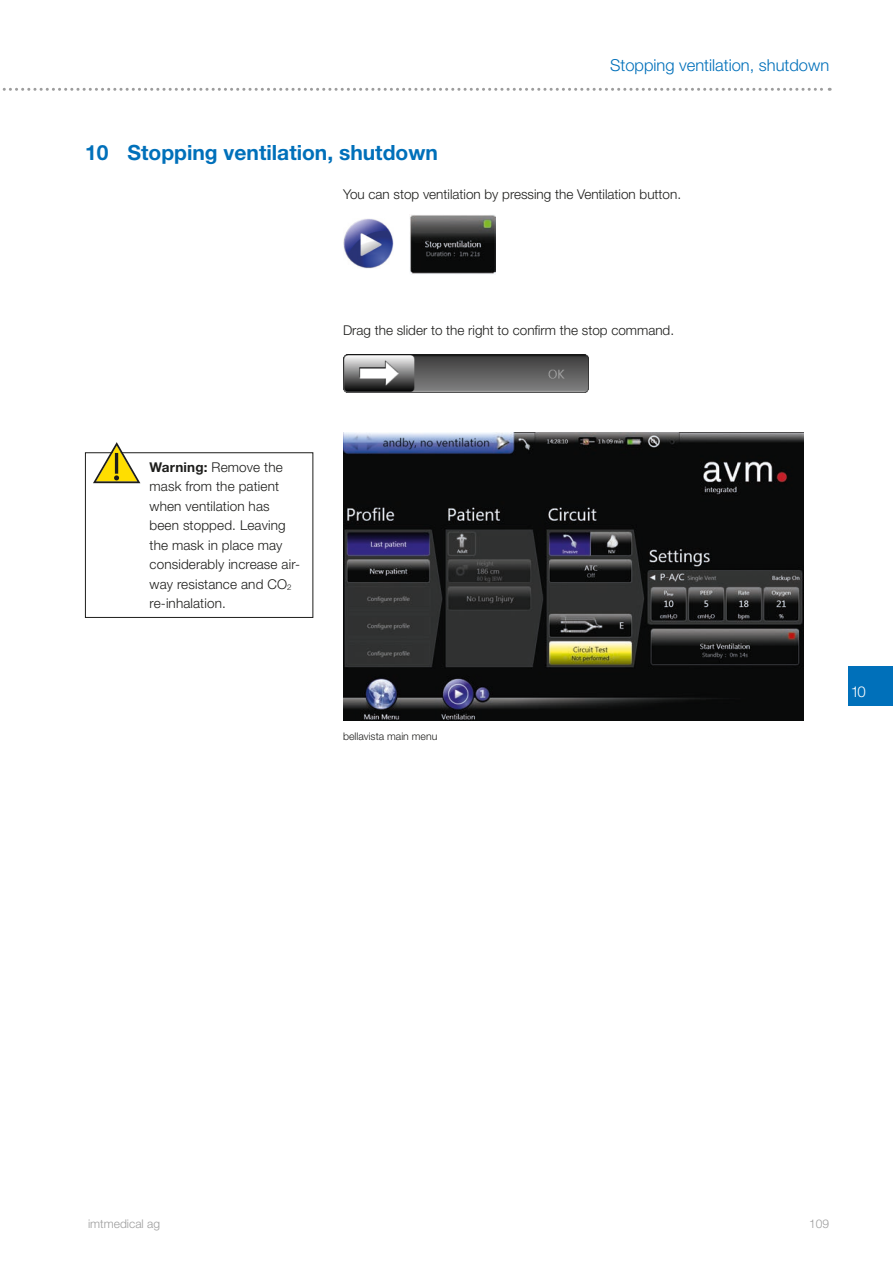
<style>
.page{position:relative;width:893px;height:1263px;background:#fff}
.page>*{position:absolute;margin:0;border:0;box-sizing:border-box;transform-origin:0 0}
.t1{font:700 21px "Helvetica Neue LT Pro";color:#0070ba}
.t2{font:300 16.5px "Helvetica Neue LT Pro";color:#0070ba}
.t3{font:300 15px "Helvetica Neue LT Pro";color:#fff}
.t4{font:300 13.5px/19.5px "Helvetica Neue LT Pro";letter-spacing:.01em;color:#1d1d1b}
.t5{font:300 12px "Helvetica Neue LT Pro";color:#9d9d9d}
.t6{font:300 10.5px "Helvetica Neue LT Pro";color:#1d1d1b}
.s1{font-weight:700}
</style>
<div class="page">
<svg style="left:2px;top:88px;width:828px;height:3px"></svg>
<div style="left:848px;top:667px;width:45px;height:39px;background:#0070ba"></div>
<img style="left:343px;top:219px;width:50px;height:49px">
<img style="left:343px;top:355px;width:245px;height:38px">
<img style="left:343px;top:433px;width:461px;height:288px">
<img style="left:410px;top:215px;width:86px;height:59px">
<div style="left:85px;top:452px;width:228px;height:166px;border:1px solid #1d1d1b"></div>
<svg style="left:93px;top:442px;width:47px;height:41px"></svg>
<p class="t2" style="left:610px;top:55px;width:221px">Stopping ventilation, shutdown</p>
<h1 class="t1" style="left:85px;top:139px;width:354px">10 Stopping ventilation, shutdown</h1>
<p class="t4" style="left:343px;top:184px;width:340px">You can stop ventilation by pressing the Ventilation button.</p>
<p class="t4" style="left:343px;top:320px;width:333px">Drag the slider to the right to confirm the stop command.</p>
<p class="t4" style="left:150px;top:457px;width:152px"><span class="s1">Warning:</span> Remove the mask from the patient when ventilation has been stopped. Leaving the mask in place may considerably increase air&shy;way resistance and CO<sub>2 </sub>re-inhalation.</p>
<p class="t6" style="left:343px;top:730px;width:96px">bellavista main menu</p>
<p class="t3" style="left:851px;top:683px;width:17px">10</p>
<p class="t5" style="left:88px;top:1217px;width:74px">imtmedical ag</p>
<p class="t5" style="left:809px;top:1217px;width:22px">109</p>
</div>
